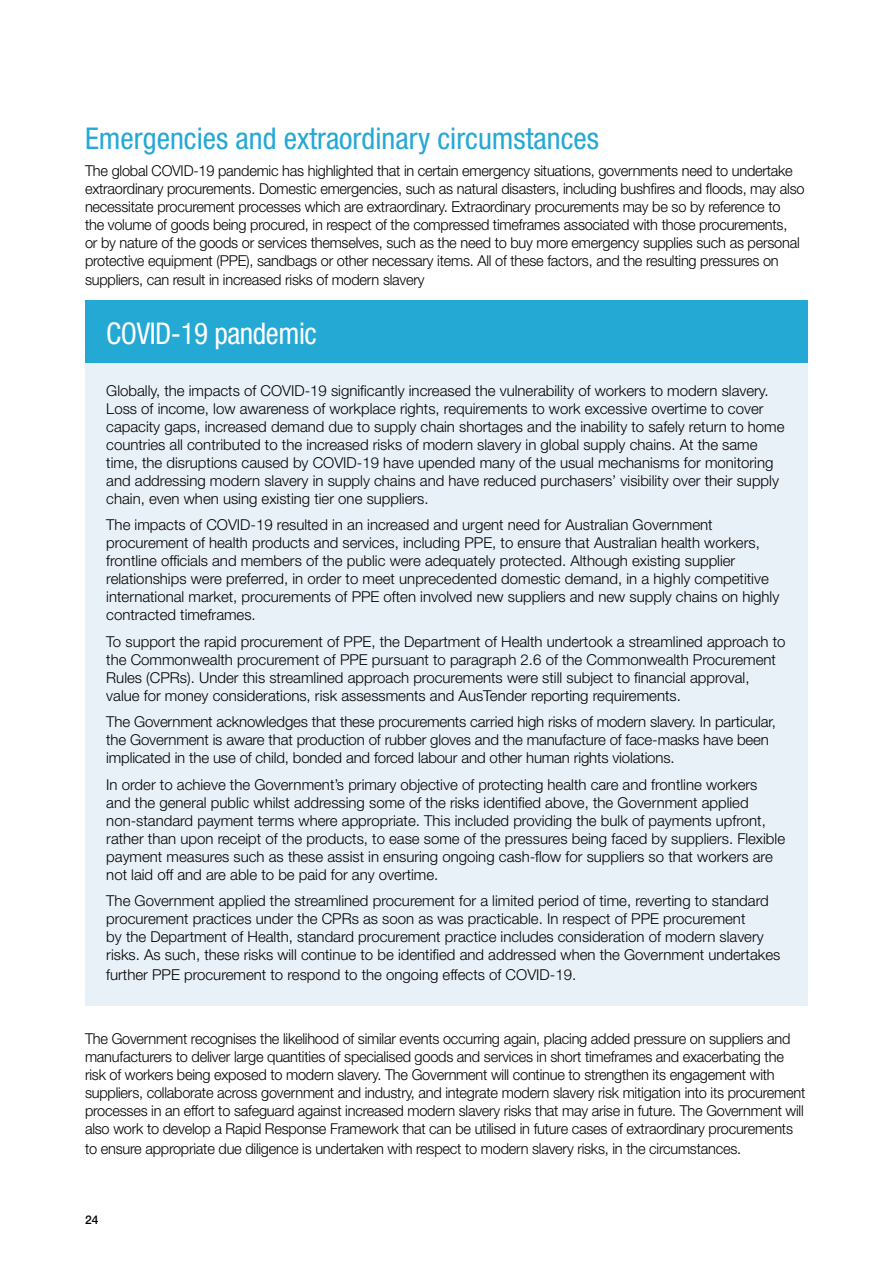
<style>
.page{position:relative;width:893px;height:1263px;background:#fff}
.page>*{position:absolute;margin:0;border:0;box-sizing:border-box;transform-origin:0 0}
.t1{font:condensed 30px "Helvetica Neue LT Std";color:#24a8d4}
.t2{font:condensed 30px "Helvetica Neue LT Std";letter-spacing:-.015em;color:#fff}
.t3{font:300 15px/18px "Helvetica Neue LT Std";color:#000}
.t4{font:500 12px "Helvetica Neue LT Std";color:#000}
</style>
<div class="page">
<div style="left:85px;top:301px;width:723px;height:64px;background:#24a8d4"></div>
<div style="left:85px;top:364px;width:723px;height:165px;background:#e9f1f8"></div>
<div style="left:85px;top:498px;width:723px;height:148px;background:#e9f1f8"></div>
<div style="left:85px;top:615px;width:723px;height:111px;background:#e9f1f8"></div>
<div style="left:85px;top:695px;width:723px;height:94px;background:#e9f1f8"></div>
<div style="left:85px;top:758px;width:723px;height:147px;background:#e9f1f8"></div>
<div style="left:85px;top:874px;width:723px;height:131px;background:#e9f1f8"></div>
<p class="t1" style="left:85px;top:121px;width:516px">Emergencies and extraordinary circumstances</p>
<p class="t3" style="left:85px;top:161px;width:721px">The global COVID-19 pandemic has highlighted that in certain emergency situations, governments need to undertake extraordinary procurements. Domestic emergencies, such as natural disasters, including bushfres and foods, may also necessitate procurement processes which are extraordinary. Extraordinary procurements may be so by reference to<br>the volume of goods being procured, in respect of the compressed timeframes associated with those procurements,<br>or by nature of the goods or services themselves, such as the need to buy more emergency supplies such as personal protective equipment (PPE), sandbags or other necessary items. All of these factors, and the resulting pressures on</p>
<p class="t3" style="left:85px;top:270px;width:341px">suppliers, can result in increased risks of modern slavery</p>
<h2 class="t2" style="left:106px;top:316px;width:212px">COVID-19 pandemic</h2>
<p class="t3" style="left:106px;top:381px;width:680px">Globally, the impacts of COVID-19 signifcantly increased the vulnerability of workers to modern slavery.<br>Loss of income, low awareness of workplace rights, requirements to work excessive overtime to cover capacity gaps, increased demand due to supply chain shortages and the inability to safely return to home countries all contributed to the increased risks of modern slavery in global supply chains. At the same time, the disruptions caused by COVID-19 have upended many of the usual mechanisms for monitoring and addressing modern slavery in supply chains and have reduced purchasers’ visibility over their supply chain, even when using existing tier one suppliers.</p>
<p class="t3" style="left:106px;top:515px;width:674px">The impacts of COVID-19 resulted in an increased and urgent need for Australian Government procurement of health products and services, including PPE, to ensure that Australian health workers, frontline offcials and members of the public were adequately protected. Although existing supplier relationships were preferred, in order to meet unprecedented domestic demand, in a highly competitive international market, procurements of PPE often involved new suppliers and new supply chains on highly contracted timeframes.</p>
<p class="t3" style="left:106px;top:632px;width:681px">To support the rapid procurement of PPE, the Department of Health undertook a streamlined approach to the Commonwealth procurement of PPE pursuant to paragraph 2.6 of the Commonwealth Procurement Rules (CPRs). Under this streamlined approach procurements were still subject to fnancial approval, value for money considerations, risk assessments and AusTender reporting requirements.</p>
<p class="t3" style="left:106px;top:712px;width:671px">The Government acknowledges that these procurements carried high risks of modern slavery. In particular, the Government is aware that production of rubber gloves and the manufacture of face-masks have been implicated in the use of child, bonded and forced labour and other human rights violations.</p>
<p class="t3" style="left:106px;top:775px;width:680px">In order to achieve the Government’s primary objective of protecting health care and frontline workers and the general public whilst addressing some of the risks identifed above, the Government applied non-standard payment terms where appropriate. This included providing the bulk of payments upfront, rather than upon receipt of the products, to ease some of the pressures being faced by suppliers. Flexible payment measures such as these assist in ensuring ongoing cash-fow for suppliers so that workers are not laid off and are able to be paid for any overtime.</p>
<p class="t3" style="left:106px;top:891px;width:675px">The Government applied the streamlined procurement for a limited period of time, reverting to standard procurement practices under the CPRs as soon as was practicable. In respect of PPE procurement<br>by the Department of Health, standard procurement practice includes consideration of modern slavery risks. As such, these risks will continue to be identifed and addressed when the Government undertakes</p>
<p class="t3" style="left:106px;top:965px;width:471px">further PPE procurement to respond to the ongoing effects of COVID-19.</p>
<p class="t3" style="left:85px;top:1030px;width:722px">The Government recognises the likelihood of similar events occurring again, placing added pressure on suppliers and manufacturers to deliver large quantities of specialised goods and services in short timeframes and exacerbating the risk of workers being exposed to modern slavery. The Government will continue to strengthen its engagement with suppliers, collaborate across government and industry, and integrate modern slavery risk mitigation into its procurement processes in an effort to safeguard against increased modern slavery risks that may arise in future. The Government will also work to develop a Rapid Response Framework that can be utilised in future cases of extraordinary procurements</p>
<p class="t3" style="left:85px;top:1139px;width:658px">to ensure appropriate due diligence is undertaken with respect to modern slavery risks, in the circumstances.</p>
<p class="t4" style="left:85px;top:1212px;width:15px">24</p>
</div>
